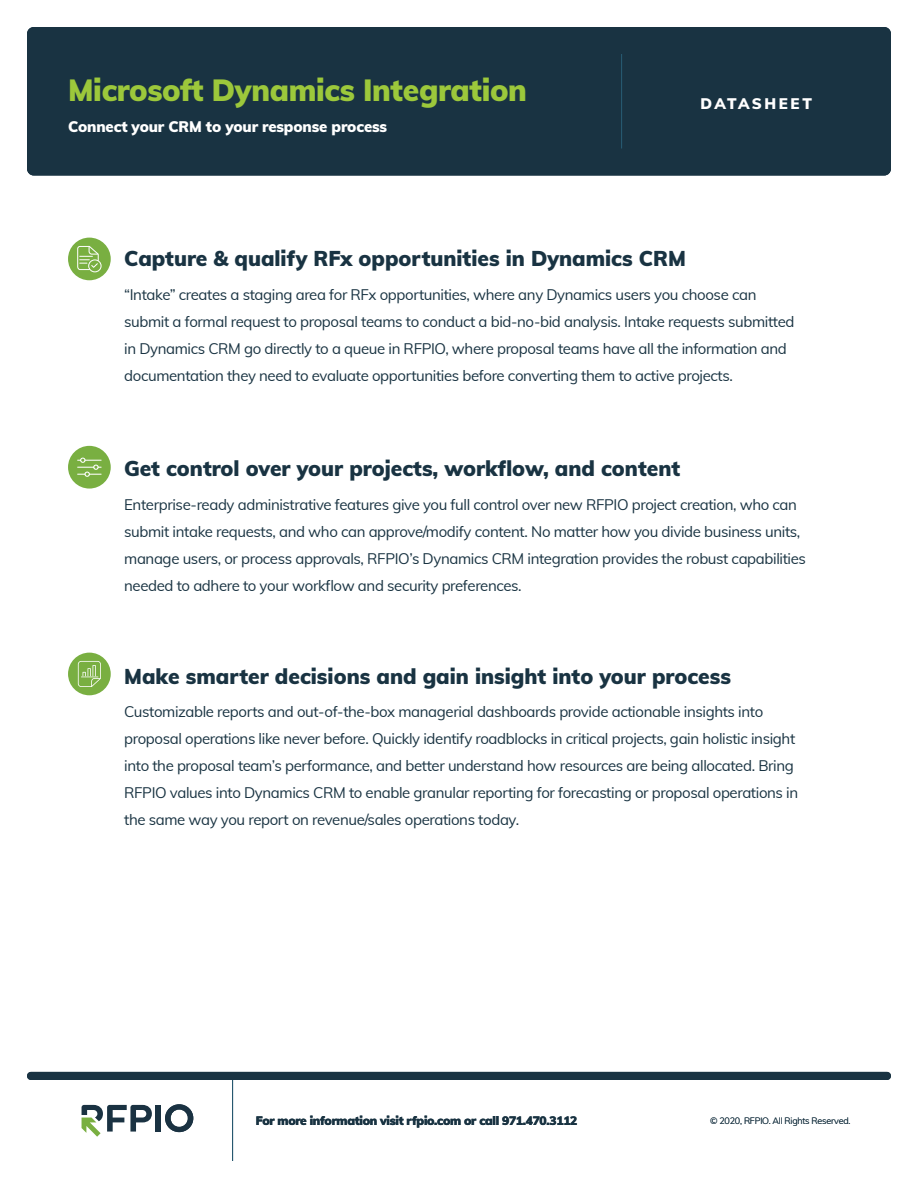
<style>
.page{position:relative;width:918px;height:1188px;background:#fff}
.page>*{position:absolute;margin:0;border:0;box-sizing:border-box;transform-origin:0 0}
.t1{font:900 30px "Muli";letter-spacing:-.01em;color:#9cc83b}
.t2{font:900 21px "Muli";color:#193342}
.t3{font:15px/27px "Muli";letter-spacing:-.025em;color:#193342}
.t4{font:900 15px "Muli";letter-spacing:-.01em;color:#fff}
.t5{font:900 15px "Muli";letter-spacing:.165em;color:#fff}
.t6{font:900 12px "Muli";letter-spacing:-.025em;color:#193342}
.t7{font:300 9px "Muli";letter-spacing:-.025em;color:#193342}
</style>
<div class="page">
<div style="left:156px;top:1105px;width:5px;height:27px;background:#1a3242"></div>
<svg style="left:165px;top:1104px;width:28px;height:28px"></svg>
<svg style="left:82px;top:1105px;width:70px;height:32px"></svg>
<div style="left:27px;top:27px;width:864px;height:149px;background:#193342;border-radius:7px"></div>
<hr style="left:621px;top:54px;width:1px;height:94px;background:#26586f">
<div style="left:27px;top:1072px;width:864px;height:8px;background:#193342;border-radius:4px"></div>
<hr style="left:232px;top:1080px;width:1px;height:81px;background:#26586f">
<div style="left:68px;top:238px;width:43px;height:42px;background:#79af41;border-radius:50%"></div>
<div style="left:68px;top:446px;width:43px;height:43px;background:#79af41;border-radius:50%"></div>
<div style="left:68px;top:653px;width:43px;height:42px;background:#79af41;border-radius:50%"></div>
<svg style="left:77px;top:246px;width:25px;height:26px"></svg>
<svg style="left:78px;top:661px;width:23px;height:26px"></svg>
<svg style="left:77px;top:458px;width:25px;height:19px"></svg>
<h1 class="t1" style="left:68px;top:68px;width:460px">Microsoft Dynamics Integration</h1>
<p class="t4" style="left:68px;top:115px;width:321px">Connect your CRM to your response process</p>
<p class="t5" style="left:701px;top:92px;width:113px">DATASHEET</p>
<h2 class="t2" style="left:124px;top:243px;width:563px">Capture &amp; qualify RFx opportunities in Dynamics CRM</h2>
<p class="t3" style="left:124px;top:280px;width:672px">“Intake” creates a staging area for RFx opportunities, where any Dynamics users you choose can submit a formal request to proposal teams to conduct a bid-no-bid analysis. Intake requests submitted in Dynamics CRM go directly to a queue in RFPIO, where proposal teams have all the information and documentation they need to evaluate opportunities before converting them to active projects.</p>
<h2 class="t2" style="left:124px;top:453px;width:558px">Get control over your projects, workflow, and content</h2>
<p class="t3" style="left:124px;top:490px;width:683px">Enterprise-ready administrative features give you full control over new RFPIO project creation, who can submit intake requests, and who can approve/modify content. No matter how you divide business units, manage users, or process approvals, RFPIO’s Dynamics CRM integration provides the robust capabilities needed to adhere to your workflow and security preferences.</p>
<h2 class="t2" style="left:124px;top:661px;width:608px">Make smarter decisions and gain insight into your process</h2>
<p class="t3" style="left:124px;top:698px;width:676px">Customizable reports and out-of-the-box managerial dashboards provide actionable insights into proposal operations like never before. Quickly identify roadblocks in critical projects, gain holistic insight into the proposal team’s performance, and better understand how resources are being allocated. Bring RFPIO values into Dynamics CRM to enable granular reporting for forecasting or proposal operations in the same way you report on revenue/sales operations today.</p>
<p class="t6" style="left:256px;top:1112px;width:323px">For more information visit rfpio.com or call 971.470.3112</p>
<p class="t7" style="left:710px;top:1114px;width:142px">© 2020, RFPIO. All Rights Reserved.</p>
</div>
